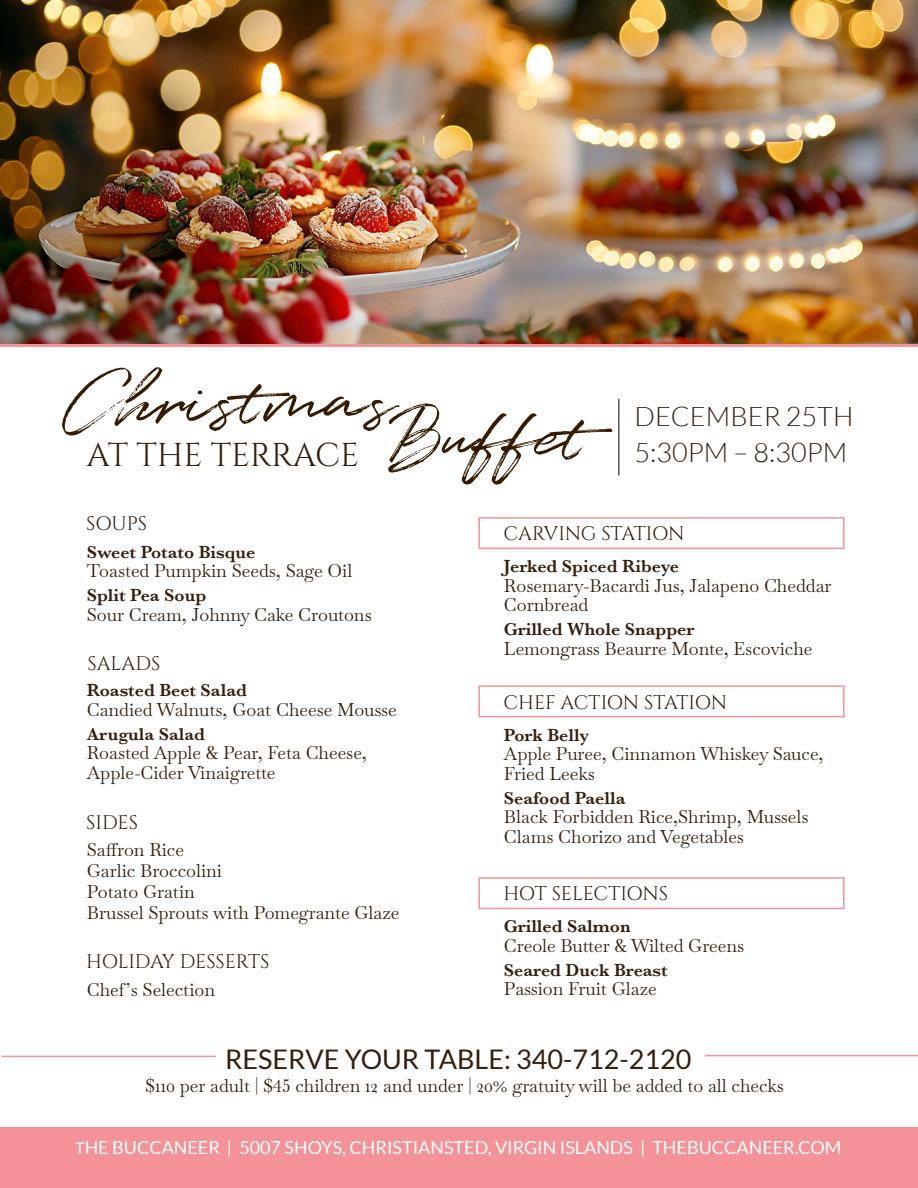
<style>
.page{position:relative;width:918px;height:1188px;background:#fff}
.page>*{position:absolute;margin:0;border:0;box-sizing:border-box;transform-origin:0 0}
.t1{font:72px "Quentin";color:#341c02}
.t2{font:33px "Cinzel";letter-spacing:-.01em;color:#321f0f}
.t3{font:27px "Lato";color:#321f0f}
.t4{font:300 27px/36px "Lato";color:#321f0f}
.t5{font:19.5px "Cinzel";letter-spacing:-.01em;color:#321f0f}
.t6{font:18px/19.5px "Baskervville";color:#321f0f}
.t7{font:600 18px "Baskerville";color:#321f0f}
.t8{font:18px "Baskervville";color:#321f12}
.t9{font:18px "Lato";color:#fff}
.s1{font-size:16.35px}
</style>
<div class="page">
<hr style="left:619px;top:399px;width:1px;height:77px;background:#000101">
<img style="left:0;top:0;width:918px;height:344px">
<hr style="left:0;top:344px;width:918px;height:3px;background:#f59297">
<hr style="left:705px;top:1055px;width:213px;height:1px;background:#f59297">
<hr style="left:2px;top:1056px;width:214px;height:1px;background:#f59297">
<div style="left:0;top:1127px;width:918px;height:61px;background:#f59297"></div>
<div style="left:478px;top:517px;width:366px;height:32px;border:2px solid #f59297"></div>
<div style="left:478px;top:685px;width:366px;height:32px;border:2px solid #f59297"></div>
<div style="left:478px;top:877px;width:366px;height:32px;border:2px solid #f59297"></div>
<h1 class="t1" style="left:63px;top:352px;width:334px">Christmas</h1>
<h2 class="t2" style="left:87px;top:434px;width:542px">AT THE TERRACE <sup>Buffet</sup></h2>
<p class="t5" style="left:86px;top:511px;width:62px">SOUPS</p>
<p class="t7" style="left:87px;top:541px;width:170px">Sweet Potato Bisque</p>
<p class="t6" style="left:87px;top:560px;width:267px">Toasted Pumpkin Seeds, Sage Oil</p>
<p class="t7" style="left:87px;top:585px;width:121px">Split Pea Soup</p>
<p class="t6" style="left:87px;top:603px;width:286px">Sour Cream, Johnny Cake Croutons</p>
<p class="t5" style="left:87px;top:651px;width:74px">SALADS</p>
<p class="t7" style="left:87px;top:680px;width:162px">Roasted Beet Salad</p>
<p class="t6" style="left:87px;top:698px;width:311px">Candied Walnuts, Goat Cheese Mousse</p>
<p class="t7" style="left:87px;top:723px;width:120px">Arugula Salad</p>
<p class="t6" style="left:87px;top:742px;width:282px">Roasted Apple &amp; Pear, Feta Cheese,<br>Apple-Cider Vinaigrette</p>
<p class="t5" style="left:86px;top:810px;width:53px">SIDES</p>
<p class="t6" style="left:87px;top:838px;width:314px;line-height:21px">Saffron Rice<br>Garlic Broccolini<br>Potato Gratin<br>Brussel Sprouts with Pomegrante Glaze</p>
<h3 class="t4" style="left:634px;top:399px;width:220px">DECEMBER 25TH<br>5:30PM – 8:30PM</h3>
<p class="t5" style="left:503px;top:521px;width:182px">CARVING STATION</p>
<p class="t7" style="left:504px;top:556px;width:176px">Jerked Spiced Ribeye</p>
<p class="t6" style="left:504px;top:575px;width:329px">Rosemary-Bacardi Jus, Jalapeno Cheddar<br>Cornbread</p>
<p class="t7" style="left:504px;top:619px;width:192px">Grilled Whole Snapper</p>
<p class="t6" style="left:504px;top:638px;width:310px">Lemongrass Beaurre Monte, Escoviche</p>
<p class="t5" style="left:503px;top:690px;width:225px">CHEF ACTION STATION</p>
<p class="t7" style="left:504px;top:724px;width:87px">Pork Belly</p>
<p class="t6" style="left:504px;top:743px;width:321px">Apple Puree, Cinnamon Whiskey Sauce,<br>Fried Leeks</p>
<p class="t7" style="left:504px;top:787px;width:123px">Seafood Paella</p>
<p class="t6" style="left:504px;top:806px;width:306px">Black Forbidden Rice,Shrimp, Mussels<br>Clams Chorizo and Vegetables</p>
<p class="t5" style="left:503px;top:881px;width:166px">HOT SELECTIONS</p>
<p class="t7" style="left:504px;top:916px;width:128px">Grilled Salmon</p>
<p class="t6" style="left:504px;top:935px;width:242px">Creole Butter &amp; Wilted Greens</p>
<p class="t7" style="left:504px;top:960px;width:165px">Seared Duck Breast</p>
<p class="t6" style="left:504px;top:978px;width:154px">Passion Fruit Glaze</p>
<p class="t5" style="left:86px;top:949px;width:185px">HOLIDAY DESSERTS</p>
<p class="t6" style="left:87px;top:979px;width:130px">Chef’s Selection</p>
<h3 class="t3" style="left:225px;top:1045px;width:468px">RESERVE YOUR TABLE: 340-712-2120</h3>
<p class="t8" style="left:145px;top:1071px;width:640px">$110 per adult | $45 children 12 and under | 20% gratuity will be added to all checks</p>
<p class="t9" style="left:75px;top:1137px;width:768px"><span class="s1">T</span>HE BUCCANEER | 5007 SHOYS, CHRISTIANSTED, VIRGIN ISLANDS | THEBUCCANEER.COM</p>
</div>
